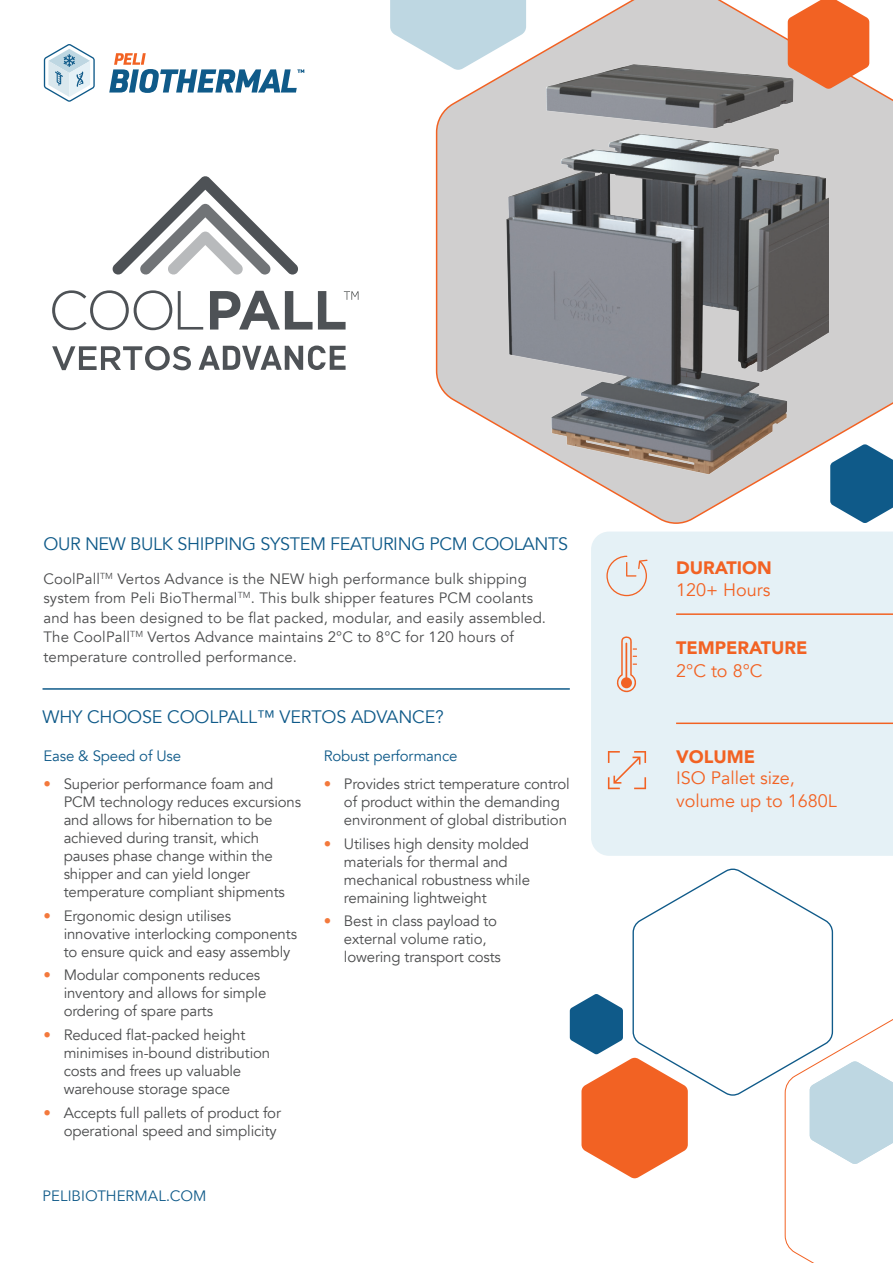
<style>
.page{position:relative;width:893px;height:1263px;background:#fff}
.page>*{position:absolute;margin:0;border:0;box-sizing:border-box;transform-origin:0 0}
.t1{font:18px "Avenir";letter-spacing:-.02em;color:#0f5a89}
.t2{font:18px/22px "Avenir";color:#f26223}
.t3{font:900 18px/22.5px "Avenir";color:#f26223}
.t4{font:15px/18px "Avenir";letter-spacing:-.01em;color:#4b4c4d}
.t5{font:15px/19.5px "Avenir";letter-spacing:.01em;color:#4b4c4d}
.t6{font:15px "Avenir";letter-spacing:-.01em;color:#0f5a89}
.t7{font:15px "Avenir Next";color:#0f5a89}
.s1{color:#f3793c}
.s2{font-weight:900}
.s3{font-weight:400}
</style>
<div class="page">
<div style="left:591px;top:531px;width:302px;height:325px;background:#e5f1f6"></div>
<svg style="left:109px;top:53px;width:195px;height:40px"></svg>
<svg style="left:44px;top:44px;width:51px;height:58px"></svg>
<svg style="left:390px;top:0;width:45px;height:55px"></svg>
<svg style="left:435px;top:0;width:458px;height:524px;fill:#d0cfcf"></svg>
<svg style="left:608px;top:751px;width:38px;height:38px"></svg>
<svg style="left:616px;top:635px;width:21px;height:57px"></svg>
<svg style="left:606px;top:556px;width:42px;height:40px;background:#e6e0dd"></svg>
<hr style="left:43px;top:688px;width:527px;height:2px;background:#0f5a89">
<hr style="left:676px;top:613px;width:217px;height:2px;background:#f26223">
<hr style="left:676px;top:722px;width:217px;height:2px;background:#f26223">
<svg style="left:788px;top:0;width:81px;height:89px;background:#f27f4d"></svg>
<svg style="left:112px;top:176px;width:186px;height:99px"></svg>
<svg style="left:52px;top:346px;width:139px;height:24px"></svg>
<svg style="left:199px;top:346px;width:147px;height:24px"></svg>
<svg style="left:52px;top:290px;width:120px;height:40px"></svg>
<svg style="left:178px;top:291px;width:25px;height:39px"></svg>
<svg style="left:210px;top:291px;width:148px;height:39px"></svg>
<img style="left:430px;top:35px;width:398px;height:449px">
<svg style="left:632px;top:868px;width:202px;height:228px"></svg>
<svg style="left:784px;top:1001px;width:109px;height:262px"></svg>
<svg style="left:570px;top:994px;width:118px;height:184px"></svg>
<p class="t1" style="left:43px;top:533px;width:526px">OUR NEW BULK SHIPPING SYSTEM FEATURING PCM COOLANTS</p>
<p class="t5" style="left:43px;top:569px;width:504px">CoolPall<sup>TM</sup> Vertos Advance is the NEW high performance bulk shipping system from Peli BioThermal<sup>TM</sup>. This bulk shipper features PCM coolants and has been designed to be flat packed, modular, and easily assembled.<br>The CoolPall<sup>TM</sup> Vertos Advance maintains 2°C to 8°C for 120 hours of temperature controlled performance.</p>
<p class="t1" style="left:43px;top:706px;width:403px">WHY CHOOSE COOLPALL™ VERTOS ADVANCE?</p>
<p class="t6" style="left:43px;top:747px;width:139px">Ease &amp; Speed of Use</p>
<p class="t4" style="left:64px;top:775px;width:239px;text-indent:-20px"><span class="s1">•</span> Superior performance foam and<br>PCM technology reduces excursions and allows for hibernation to be achieved during transit, which pauses phase change within the shipper and can yield longer temperature compliant shipments</p>
<p class="t4" style="left:64px;top:907px;width:235px;text-indent:-20px"><span class="s1">•</span> Ergonomic design utilises innovative interlocking components to ensure quick and easy assembly</p>
<p class="t4" style="left:64px;top:966px;width:204px;text-indent:-20px"><span class="s1">•</span> Modular components reduces inventory and allows for simple ordering of spare parts</p>
<p class="t4" style="left:64px;top:1026px;width:208px;text-indent:-20px"><span class="s1">•</span> Reduced flat-packed height minimises in-bound distribution costs and frees up valuable warehouse storage space</p>
<p class="t4" style="left:43px;top:1104px;width:239px;text-align:right"><span class="s1">•</span> Accepts full pallets of product for operational speed and simplicity</p>
<p class="t7" style="left:43px;top:1183px;width:166px">PELIBIOTHERMAL.COM</p>
<p class="t6" style="left:324px;top:747px;width:135px">Robust performance</p>
<p class="t4" style="left:344px;top:775px;width:227px;text-indent:-20px"><span class="s1">•</span> Provides strict temperature control of product within the demanding environment of global distribution</p>
<p class="t4" style="left:344px;top:835px;width:188px;text-indent:-20px"><span class="s1">•</span> Utilises high density molded materials for thermal and mechanical robustness while remaining lightweight</p>
<p class="t4" style="left:344px;top:912px;width:159px;text-indent:-20px"><span class="s1">•</span> Best in class payload to external volume ratio, lowering transport costs</p>
<p class="t2" style="left:676px;top:556px;width:97px;line-height:22.5px"><span class="s2">DURATION<br></span>120+ Hours</p>
<p class="t3" style="left:676px;top:636px;width:133px">TEMPERATURE<br><span class="s3">2°C to 8°C</span></p>
<p class="t2" style="left:676px;top:746px;width:162px"><span class="s2">VOLUME<br></span>ISO Pallet size, volume up to 1680L</p>
</div>
